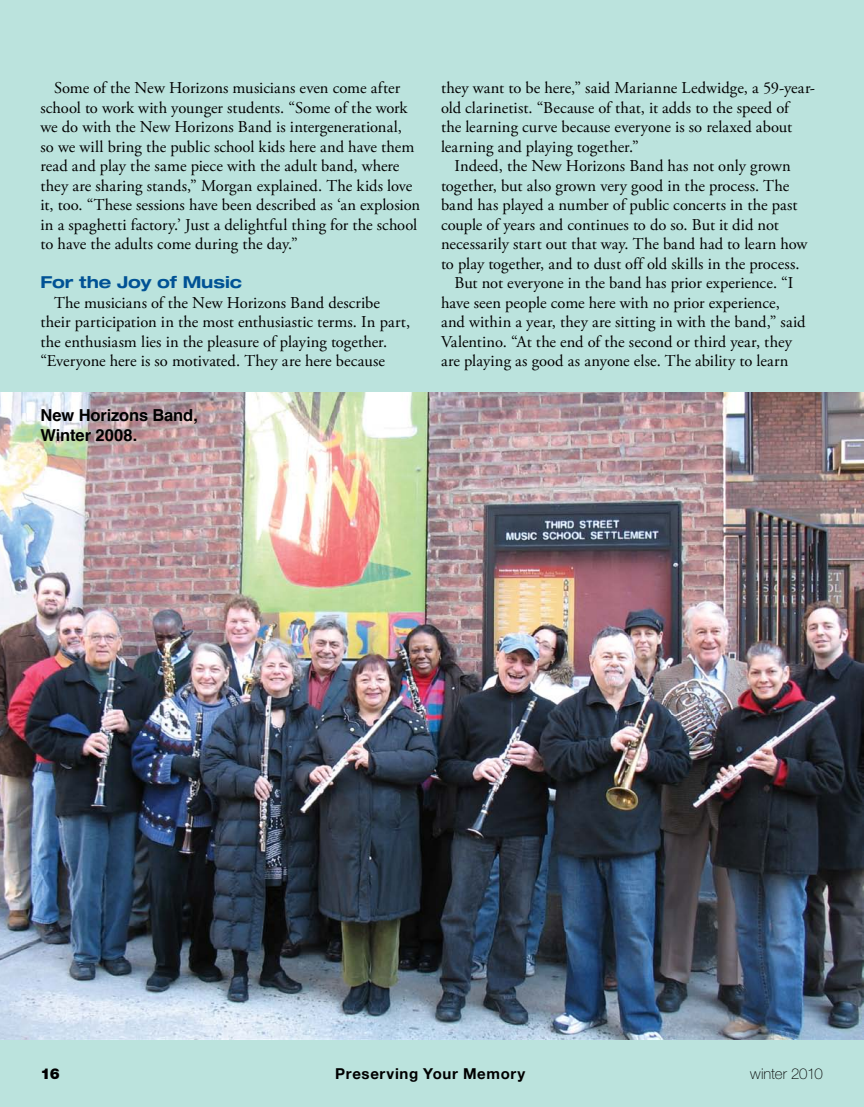
<style>
.page{position:relative;width:864px;height:1107px;background:#bbe3dd}
.page>*{position:absolute;margin:0;border:0;box-sizing:border-box;transform-origin:0 0}
.t1{font:16.5px/19.5px "Adobe Garamond Pro";letter-spacing:.005em;color:#000}
.t2{font:700 16.5px/19.5px "Helvetica";letter-spacing:-.005em;color:#000}
.t3{font:700 expanded 16.5px "Helvetica Neue";letter-spacing:-.005em;color:#005295}
.t4{font:700 15px "Helvetica Neue";letter-spacing:.045em;color:#000}
.t5{font:100 15px "Helvetica Neue";letter-spacing:-.01em;color:#000}
.t6{font:900 15px "Helvetica Neue";color:#000}
</style>
<div class="page">
<img style="left:0;top:393px;width:864px;height:647px">
<p class="t1" style="left:41px;top:79px;width:381px;text-indent:13px">Some of the New Horizons musicians even come after school to work with younger students. “Some of the work we do with the New Horizons Band is intergenerational,<br>so we will bring the public school kids here and have them read and play the same piece with the adult band, where they are sharing stands,” Morgan explained. The kids love it, too. “These sessions have been described as ‘an explosion in a spaghetti factory.’ Just a delightful thing for the school to have the adults come during the day.”</p>
<p class="t3" style="left:41px;top:272px;width:203px">For the Joy of Music</p>
<p class="t1" style="left:41px;top:293px;width:371px;text-indent:13px">The musicians of the New Horizons Band describe their participation in the most enthusiastic terms. In part, the enthusiasm lies in the pleasure of playing together. “Everyone here is so motivated. They are here because</p>
<p class="t2" style="left:40px;top:406px;width:159px">New Horizons Band,<br>Winter 2008.</p>
<p class="t1" style="left:441px;top:79px;width:376px">they want to be here,” said Marianne Ledwidge, a 59-year&shy;old clarinetist. “Because of that, it adds to the speed of<br>the learning curve because everyone is so relaxed about learning and playing together.”</p>
<p class="t1" style="left:455px;top:157px;width:338px">Indeed, the New Horizons Band has not only grown</p>
<p class="t1" style="left:441px;top:176px;width:350px">together, but also grown very good in the process. The</p>
<p class="t1" style="left:441px;top:196px;width:358px">band has played a number of public concerts in the past</p>
<p class="t1" style="left:441px;top:215px;width:339px">couple of years and continues to do so. But it did not</p>
<p class="t1" style="left:441px;top:235px;width:368px">necessarily start out that way. The band had to learn how</p>
<p class="t1" style="left:441px;top:254px;width:360px">to play together, and to dust off old skills in the process.</p>
<p class="t1" style="left:455px;top:274px;width:340px">But not everyone in the band has prior experience. “I</p>
<p class="t1" style="left:441px;top:293px;width:340px">have seen people come here with no prior experience,</p>
<p class="t1" style="left:441px;top:313px;width:366px">and within a year, they are sitting in with the band,” said</p>
<p class="t1" style="left:441px;top:332px;width:353px">Valentino. “At the end of the second or third year, they</p>
<p class="t1" style="left:441px;top:352px;width:349px">are playing as good as anyone else. The ability to learn</p>
<p class="t6" style="left:40px;top:1065px;width:21px">16</p>
<p class="t4" style="left:335px;top:1064px;width:192px">Preserving Your Memory</p>
<p class="t5" style="left:750px;top:1065px;width:74px">winter 2010</p>
</div>
